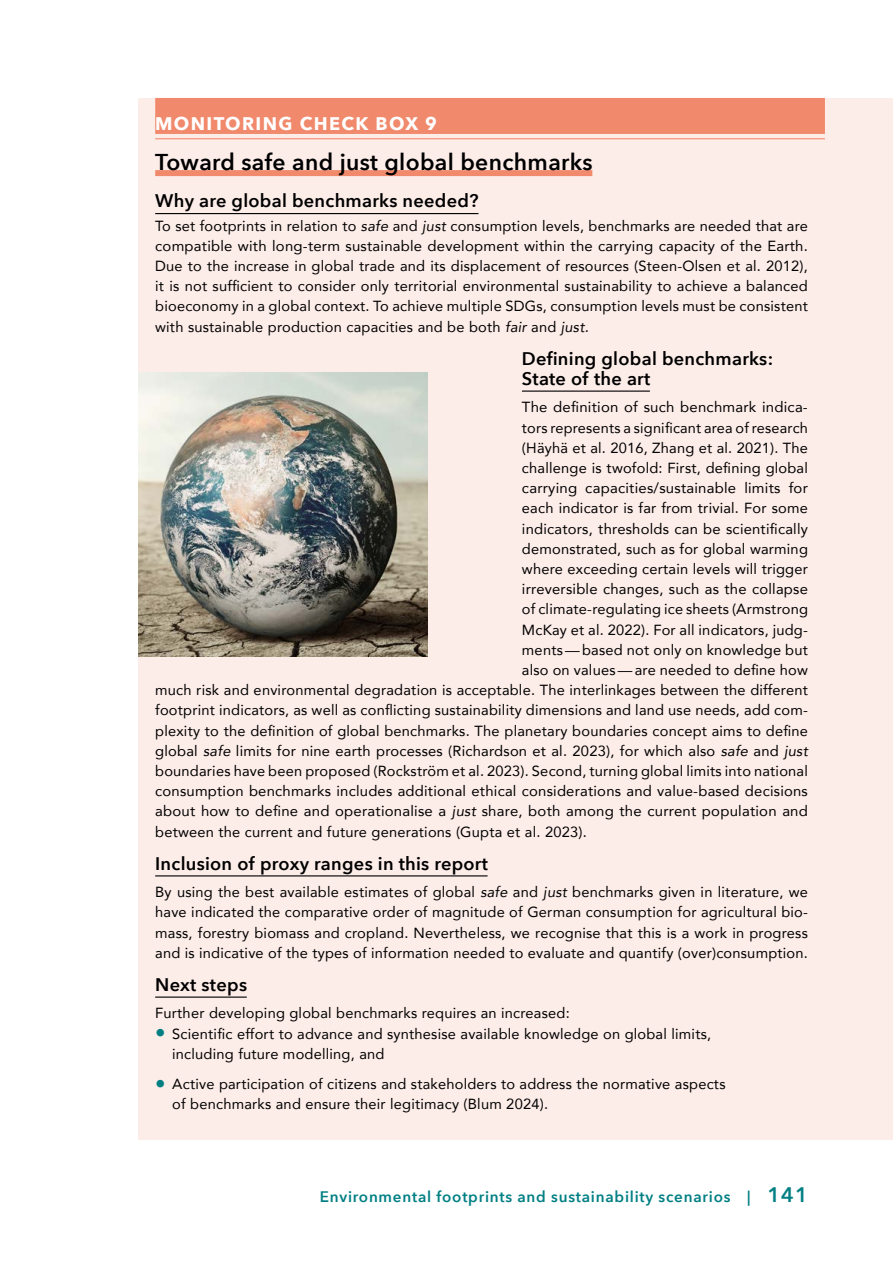
<style>
.page{position:relative;width:893px;height:1263px;background:#fff}
.page>*{position:absolute;margin:0;border:0;box-sizing:border-box;transform-origin:0 0}
.Box-Title{font:600 22.8px "Avenir Next";letter-spacing:.015em;color:#000}
.Box-Absatzueberschrift{font:600 18.15px/20.2px "Avenir Next";letter-spacing:.015em;color:#000}
.Box_Monitoring-Title{font:700 18.15px "Avenir Next";letter-spacing:.075em;color:#fff}
.t1{font:600 15.15px "Avenir Next";letter-spacing:.05em;color:#007f83}
.Lauftext_10_14{font:14.7px/20.2px "Avenir";letter-spacing:.015em;color:#000;text-align:justify}
.Lauftext_10_14-kein_Abstand{font:14.7px "Avenir";letter-spacing:.015em;color:#000}
.s1{font-style:italic}
.s2{font-size:21px;color:#007f83}
.s3{font-size:21px}
</style>
<div class="page">
<div style="left:138px;top:98px;width:755px;height:1042px;background:#fdede9"></div>
<div style="left:155px;top:98px;width:670px;height:36px;background:#f18a6c"></div>
<hr style="left:155px;top:138px;width:670px;height:1px;background:#f18a6c">
<div style="left:155px;top:170px;width:437px;height:6px;background:#f18a6c"></div>
<hr style="left:155px;top:213px;width:323px;height:1px;background:#000">
<hr style="left:522px;top:390px;width:128px;height:2px;background:#000">
<hr style="left:155px;top:875px;width:333px;height:1px;background:#000">
<hr style="left:155px;top:996px;width:92px;height:2px;background:#000">
<img style="left:138px;top:372px;width:289px;height:285px">
<h4 class="Box_Monitoring-Title" style="left:155px;top:108px;width:283px">MONITORING CHECK BOX 9</h4>
<p class="Box-Title" style="left:155px;top:143px;width:439px">Toward safe and just global benchmarks</p>
<p class="Box-Absatzueberschrift" style="left:155px;top:190px;width:325px">Why are global benchmarks needed?</p>
<p class="Lauftext_10_14" style="left:155px;top:215px;width:654px">To set footprints in relation to <span class="s1">safe</span> and <span class="s1">just</span> consumption levels, benchmarks are needed that are compatible with long-term sustainable development within the carrying capacity of the Earth.<br>Due to the increase in global trade and its displacement of resources (Steen-Olsen et al. 2012), it is not sufficient to consider only territorial environmental sustainability to achieve a balanced bioeconomy in a global context. To achieve multiple SDGs, consumption levels must be consistent with sustainable production capacities and be both <span class="s1">fair</span> and <span class="s1">just.</span></p>
<p class="Box-Absatzueberschrift" style="left:522px;top:348px;width:253px">Defining global benchmarks:<br>State of the art</p>
<p class="Lauftext_10_14" style="left:522px;top:397px;width:287px">The definition of such benchmark indica-</p>
<p class="Lauftext_10_14" style="left:522px;top:417px;width:287px">tors represents a significant area of research</p>
<p class="Lauftext_10_14" style="left:522px;top:437px;width:287px">(Häyhä et al. 2016, Zhang et al. 2021). The</p>
<p class="Lauftext_10_14" style="left:522px;top:457px;width:287px">challenge is twofold: First, defining global</p>
<p class="Lauftext_10_14" style="left:522px;top:478px;width:287px">carrying capacities/sustainable limits for</p>
<p class="Lauftext_10_14" style="left:522px;top:498px;width:287px">each indicator is far from trivial. For some</p>
<p class="Lauftext_10_14" style="left:522px;top:518px;width:287px">indicators, thresholds can be scientifically</p>
<p class="Lauftext_10_14" style="left:522px;top:538px;width:287px">demonstrated, such as for global warming</p>
<p class="Lauftext_10_14" style="left:522px;top:558px;width:287px">where exceeding certain levels will trigger</p>
<p class="Lauftext_10_14" style="left:522px;top:579px;width:287px">irreversible changes, such as the collapse</p>
<p class="Lauftext_10_14" style="left:522px;top:599px;width:287px">of climate-regulating ice sheets (Armstrong</p>
<p class="Lauftext_10_14" style="left:522px;top:619px;width:287px">McKay et al. 2022). For all indicators, judg-</p>
<p class="Lauftext_10_14" style="left:522px;top:639px;width:287px">ments—based not only on knowledge but</p>
<p class="Lauftext_10_14" style="left:522px;top:659px;width:287px">also on values—are needed to define how</p>
<p class="Lauftext_10_14" style="left:155px;top:680px;width:654px">much risk and environmental degradation is acceptable. The interlinkages between the different</p>
<p class="Lauftext_10_14" style="left:155px;top:700px;width:654px">footprint indicators, as well as conflicting sustainability dimensions and land use needs, add com-</p>
<p class="Lauftext_10_14" style="left:155px;top:720px;width:654px">plexity to the definition of global benchmarks. The planetary boundaries concept aims to define</p>
<p class="Lauftext_10_14" style="left:155px;top:740px;width:654px">global <span class="s1">safe</span> limits for nine earth processes (Richardson et al. 2023), for which also <span class="s1">safe</span> and <span class="s1">just</span></p>
<p class="Lauftext_10_14" style="left:155px;top:760px;width:654px">boundaries have been proposed (Rockström et al. 2023). Second, turning global limits into national</p>
<p class="Lauftext_10_14" style="left:155px;top:781px;width:654px">consumption benchmarks includes additional ethical considerations and value-based decisions</p>
<p class="Lauftext_10_14" style="left:155px;top:801px;width:654px">about how to define and operationalise a <span class="s1">just</span> share, both among the current population and</p>
<p class="Lauftext_10_14" style="left:155px;top:821px;width:433px">between the current and future generations (Gupta et al. 2023).</p>
<p class="Box-Absatzueberschrift" style="left:155px;top:853px;width:334px">Inclusion of proxy ranges in this report</p>
<p class="Lauftext_10_14" style="left:155px;top:882px;width:654px">By using the best available estimates of global <span class="s1">safe</span> and <span class="s1">just</span> benchmarks given in literature, we have indicated the comparative order of magnitude of German consumption for agricultural bio&shy;mass, forestry biomass and cropland. Nevertheless, we recognise that this is a work in progress and is indicative of the types of information needed to evaluate and quantify (over)consumption.</p>
<p class="Box-Absatzueberschrift" style="left:155px;top:974px;width:93px">Next steps</p>
<p class="Lauftext_10_14-kein_Abstand" style="left:155px;top:1001px;width:416px">Further developing global benchmarks requires an increased:</p>
<p class="Lauftext_10_14" style="left:172px;top:1023px;width:540px;text-indent:-17px"><span class="s2">•</span> Scientific effort to advance and synthesise available knowledge on global limits, including future modelling, and</p>
<p class="Lauftext_10_14" style="left:172px;top:1073px;width:555px;text-indent:-17px"><span class="s2">•</span> Active participation of citizens and stakeholders to address the normative aspects of benchmarks and ensure their legitimacy (Blum 2024).</p>
<p class="t1" style="left:320px;top:1184px;width:490px">Environmental footprints and sustainability scenarios | <span class="s3">141</span></p>
</div>
